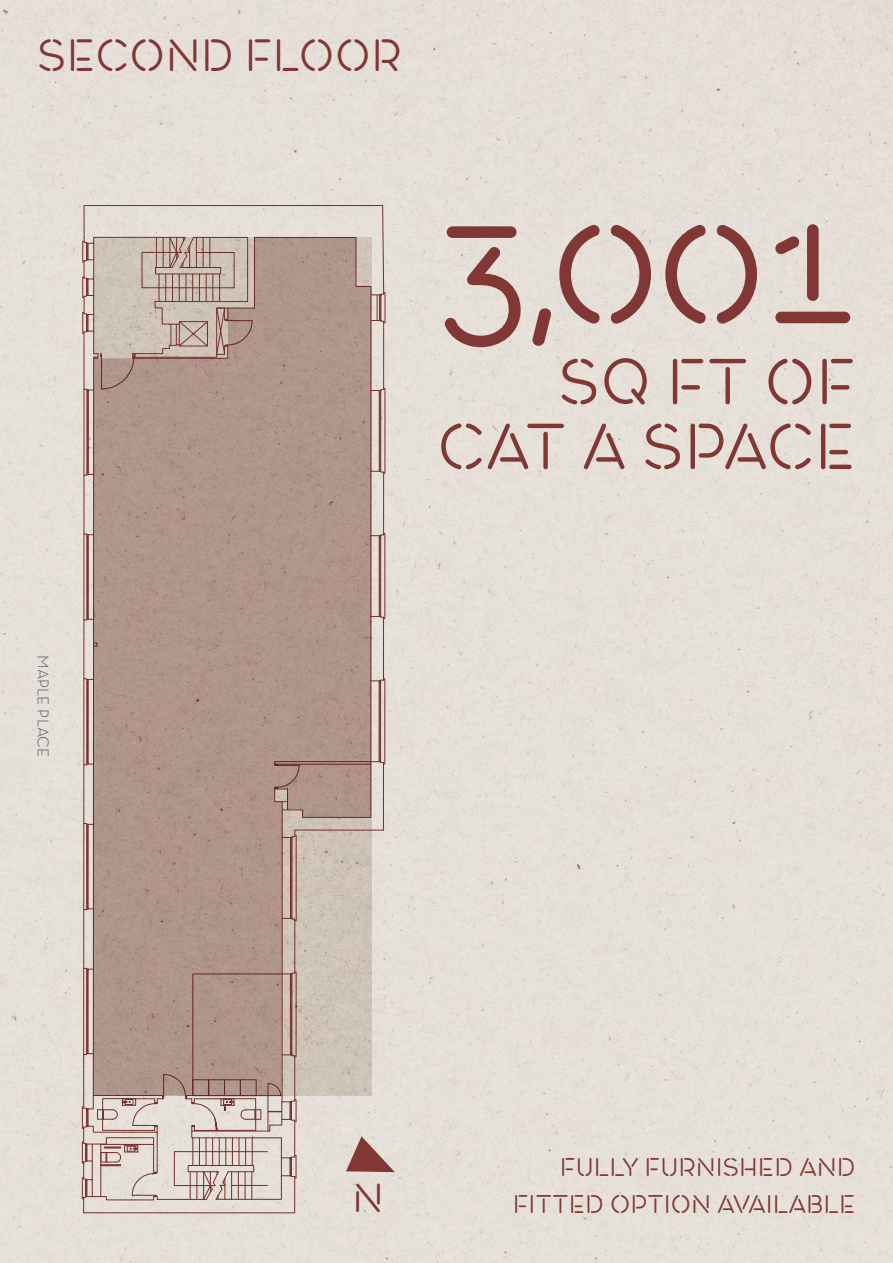
<style>
.page{position:relative;width:893px;height:1263px;background:#e6e0d9}
.page>*{position:absolute;margin:0;border:0;box-sizing:border-box;transform-origin:0 0}
.t1{font:300 175.5px "Maple";color:#813733}
.t2{font:300 64.8px "Maple";letter-spacing:.02em;color:#813733}
.t3{font:300 45.3px "Maple";letter-spacing:.02em;color:#813733}
.t4{font:300 40.5px "Maple";color:#813733}
.t5{font:300 25.65px/37px "Maple";letter-spacing:.02em;color:#813733;text-align:right}
.t6{font:300 15.9px "Neutraface Text";color:#454b57}
</style>
<div class="page">
<hr style="left:380px;top:536px;width:1px;height:80px;background:#813733">
<hr style="left:379px;top:537px;width:1px;height:78px;background:#813733">
<hr style="left:88px;top:969px;width:1px;height:85px;background:#813733">
<hr style="left:86px;top:969px;width:1px;height:85px;background:#813733">
<hr style="left:87px;top:971px;width:1px;height:81px;background:#813733">
<hr style="left:380px;top:390px;width:1px;height:81px;background:#813733">
<hr style="left:379px;top:392px;width:1px;height:78px;background:#813733">
<hr style="left:88px;top:824px;width:1px;height:85px;background:#813733">
<hr style="left:86px;top:824px;width:1px;height:85px;background:#813733">
<hr style="left:87px;top:826px;width:1px;height:81px;background:#813733">
<hr style="left:88px;top:679px;width:1px;height:85px;background:#813733">
<hr style="left:86px;top:679px;width:1px;height:85px;background:#813733">
<hr style="left:87px;top:681px;width:1px;height:81px;background:#813733">
<hr style="left:88px;top:535px;width:1px;height:84px;background:#813733">
<hr style="left:86px;top:535px;width:1px;height:84px;background:#813733">
<hr style="left:87px;top:536px;width:1px;height:81px;background:#813733">
<hr style="left:88px;top:390px;width:1px;height:84px;background:#813733">
<hr style="left:86px;top:390px;width:1px;height:84px;background:#813733">
<hr style="left:87px;top:392px;width:1px;height:81px;background:#813733">
<hr style="left:385px;top:293px;width:1px;height:30px;background:#813733">
<div style="left:383px;top:533px;width:2px;height:86px;border:1px solid #813733"></div>
<hr style="left:83px;top:823px;width:1px;height:87px;background:#813733">
<hr style="left:83px;top:968px;width:1px;height:86px;background:#813733">
<hr style="left:83px;top:679px;width:1px;height:86px;background:#813733">
<hr style="left:83px;top:534px;width:1px;height:86px;background:#813733">
<hr style="left:84px;top:389px;width:1px;height:86px;background:#813733">
<hr style="left:83px;top:765px;width:1px;height:58px;background:#813733">
<hr style="left:83px;top:475px;width:1px;height:59px;background:#813733">
<svg style="left:83px;top:472px;width:5px;height:4px"></svg>
<svg style="left:83px;top:533px;width:5px;height:4px"></svg>
<svg style="left:83px;top:762px;width:10px;height:4px"></svg>
<svg style="left:83px;top:823px;width:10px;height:3px"></svg>
<svg style="left:83px;top:907px;width:10px;height:64px"></svg>
<svg style="left:371px;top:469px;width:14px;height:69px"></svg>
<svg style="left:83px;top:617px;width:10px;height:65px"></svg>
<svg style="left:81px;top:1051px;width:216px;height:162px;background:#d4c5bf"></svg>
<svg style="left:82px;top:205px;width:303px;height:188px;background:#ded4cd"></svg>
<svg style="left:371px;top:614px;width:15px;height:226px;background:#d2c1bb"></svg>
<hr style="left:84px;top:205px;width:299px;height:1px;background:#813733">
<svg style="left:93px;top:237px;width:278px;height:858px;background:#b29a90"></svg>
<svg style="left:346px;top:1136px;width:49px;height:36px;background:#b48d87"></svg>
<h3 class="t3" style="left:38px;top:28px;width:366px">SECOND FLOOR</h3>
<h1 class="t1" style="left:437px;top:158px;width:420px">3,001</h1>
<h2 class="t2" style="left:559px;top:343px;width:298px">SQ FT OF</h2>
<h2 class="t2" style="left:437px;top:408px;width:31px">CAT</h2>
<h2 class="t2" style="left:582px;top:408px;width:275px">A SPACE</h2>
<p class="t6" style="left:53px;top:655px;width:103px;rotate:90deg">MAPLE PLACE</p>
<h3 class="t4" style="left:353px;top:1174px;width:25px">N</h3>
<p class="t5" style="left:513px;top:1148px;width:344px">FULLY FURNISHED AND<br>FITTED OPTION AVAILABLE</p>
</div>
